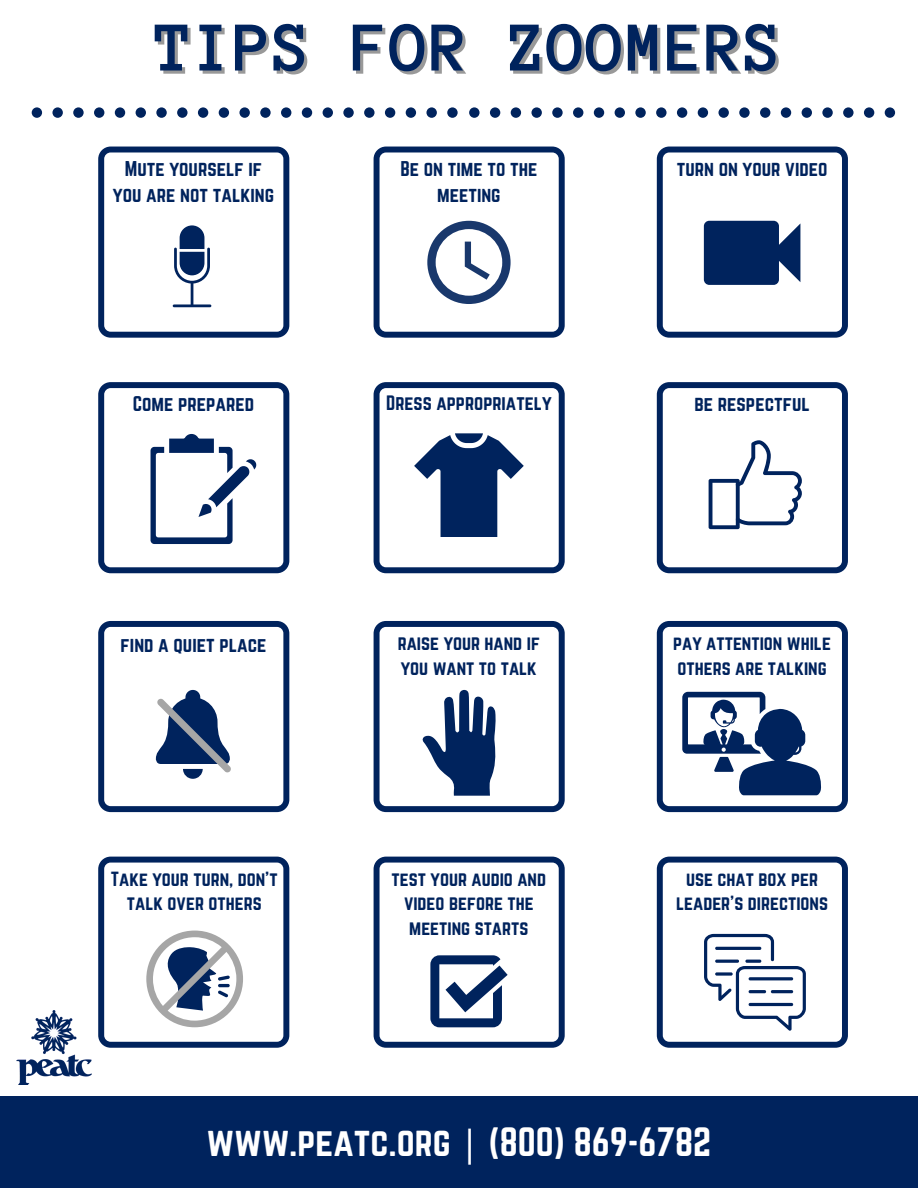
<style>
.page{position:relative;width:918px;height:1188px;background:#fff}
.page>*{position:absolute;margin:0;border:0;box-sizing:border-box;transform-origin:0 0}
.t1{font:700 72px "Anonymous Pro";color:#00235d}
.t2{font:36px "Norwester";color:#fff}
.t3{font:18.75px/25.8px "Norwester";color:#00235d;text-align:center}
.t4{font:18.3px "Norwester";color:#00235d}
.t5{font:18px/24.8px "Norwester";color:#00235d;text-align:center}
.s1{font-family:"Noto Sans"}
</style>
<div class="page">
<div style="left:0;top:1096px;width:918px;height:92px;background:#00235d"></div>
<svg style="left:374px;top:147px;width:191px;height:191px"></svg>
<svg style="left:98px;top:147px;width:191px;height:191px"></svg>
<svg style="left:657px;top:147px;width:191px;height:191px"></svg>
<svg style="left:98px;top:382px;width:191px;height:191px"></svg>
<svg style="left:374px;top:382px;width:191px;height:191px"></svg>
<svg style="left:98px;top:621px;width:191px;height:191px"></svg>
<svg style="left:374px;top:621px;width:191px;height:191px"></svg>
<svg style="left:657px;top:621px;width:191px;height:191px"></svg>
<svg style="left:98px;top:857px;width:191px;height:191px"></svg>
<svg style="left:374px;top:857px;width:191px;height:191px"></svg>
<svg style="left:657px;top:857px;width:191px;height:191px"></svg>
<img style="left:17px;top:1010px;width:75px;height:74px">
<svg style="left:32px;top:107px;width:426px;height:11px"></svg>
<svg style="left:469px;top:107px;width:426px;height:11px"></svg>
<svg style="left:657px;top:382px;width:191px;height:191px"></svg>
<h1 class="t1" style="left:155px;top:12px;width:630px">TIPS FOR ZOOMERS</h1>
<p class="t3" style="left:113px;top:156px;width:163px">Mute yourself if you are not talking</p>
<p class="t3" style="left:400px;top:156px;width:138px">Be on time to the meeting</p>
<p class="t3" style="left:677px;top:156px;width:152px">turn on your video</p>
<p class="t3" style="left:133px;top:392px;width:123px">Come prepared</p>
<p class="t4" style="left:386px;top:394px;width:167px">Dress appropriately</p>
<p class="t3" style="left:695px;top:392px;width:117px">be respectful</p>
<p class="t3" style="left:121px;top:633px;width:147px">find a quiet place</p>
<p class="t5" style="left:398px;top:631px;width:144px;text-align:left">raise your hand if you want to talk</p>
<p class="t5" style="left:673px;top:631px;width:159px;text-align:left">pay attention while others are talking</p>
<p class="t5" style="left:111px;top:867px;width:168px">Take your turn, don't talk over others</p>
<p class="t5" style="left:392px;top:867px;width:156px">test your audio and video before the meeting starts</p>
<p class="t5" style="left:676px;top:867px;width:153px">use chat box per leader's directions</p>
<h2 class="t2" style="left:207px;top:1125px;width:506px">www.peatc.org <span class="s1">|</span> (800) 869-6782</h2>
</div>
